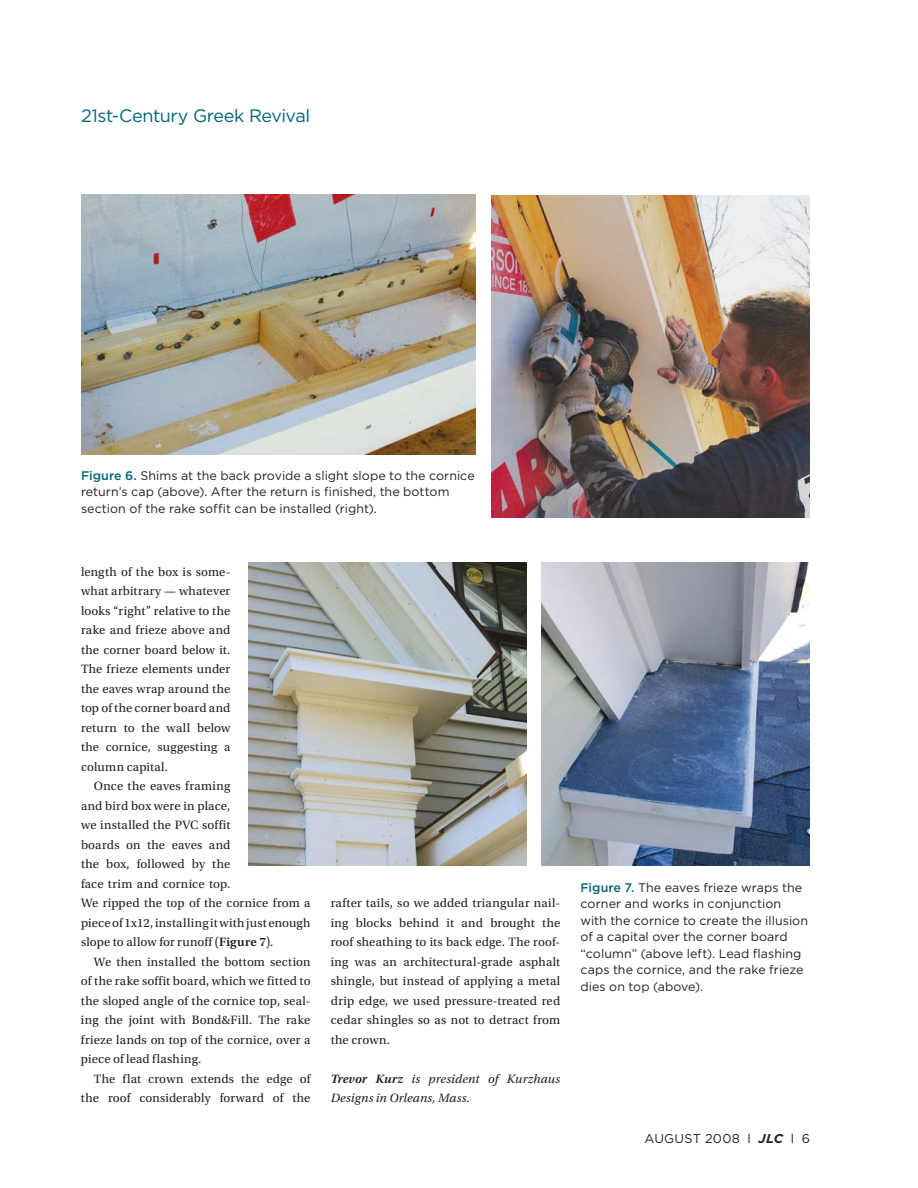
<style>
.page{position:relative;width:918px;height:1188px;background:#fff}
.page>*{position:absolute;margin:0;border:0;box-sizing:border-box;transform-origin:0 0}
.t1{font:18px "Gotham";letter-spacing:-.02em;color:#00677b}
.t2{font:12.75px/19.5px "Utopia Std";letter-spacing:.015em;color:#231f20;text-align:justify}
.t3{font:italic 12.75px/19.5px "Utopia Std";letter-spacing:.015em;color:#231f20}
.t4{font:12.75px "Gotham";letter-spacing:.02em;color:#231f20}
.t5{font:12.45px/16.5px "Gotham";letter-spacing:.005em;color:#231f20}
.s1{font-weight:500;color:#00677b}
.s2{font-weight:600}
.s3{font-weight:700;font-style:italic}
</style>
<div class="page">
<img style="left:248px;top:562px;width:278px;height:303px">
<img style="left:542px;top:562px;width:268px;height:303px">
<img style="left:81px;top:195px;width:395px;height:260px">
<img style="left:491px;top:196px;width:319px;height:321px">
<h1 class="t1" style="left:81px;top:108px;width:231px">21st-Century Greek Revival</h1>
<p class="t5" style="left:81px;top:468px;width:395px"><span class="s1">Figure 6.</span> Shims at the back provide a slight slope to the cornice return’s cap (above). After the return is finished, the bottom section of the rake soffit can be installed (right).</p>
<p class="t2" style="left:81px;top:563px;width:151px">length of the box is some&shy;what arbitrary — whatever looks “right” relative to the rake and frieze above and the corner board below it.<br>The frieze elements under the eaves wrap around the top of the corner board and return to the wall below the cornice, suggesting a column capital.</p>
<p class="t2" style="left:81px;top:778px;width:231px;text-align:left;text-indent:13px">Once the eaves framing<br>and bird box were in place,<br>we installed the PVC soffit<br>boards on the eaves and<br>the box, followed by the<br>face trim and cornice top.<br>We ripped the top of the cornice from a piece of 1x12, installing it with just enough slope to allow for runoff (<span class="s2">Figure 7</span>).</p>
<p class="t2" style="left:81px;top:953px;width:231px;text-indent:13px">We then installed the bottom section of the rake soffit board, which we fitted to the sloped angle of the cornice top, seal&shy;ing the joint with Bond&amp;Fill. The rake frieze lands on top of the cornice, over a piece of lead flashing.</p>
<p class="t2" style="left:81px;top:1070px;width:231px;text-align:right">The flat crown extends the edge of the roof considerably forward of the</p>
<p class="t2" style="left:331px;top:895px;width:231px">rafter tails, so we added triangular nail&shy;ing blocks behind it and brought the roof sheathing to its back edge. The roof&shy;ing was an architectural-grade asphalt shingle, but instead of applying a metal drip edge, we used pressure-treated red cedar shingles so as not to detract from the crown.</p>
<p class="t3" style="left:331px;top:1070px;width:231px"><span class="s2">Trevor Kurz</span> is president of Kurzhaus<br>Designs in Orleans, Mass.</p>
<p class="t5" style="left:580px;top:880px;width:229px"><span class="s1">Figure 7.</span> The eaves frieze wraps the corner and works in conjunction with the cornice to create the illusion of a capital over the corner board “column” (above left). Lead flashing caps the cornice, and the rake frieze dies on top (above).</p>
<p class="t4" style="left:644px;top:1132px;width:167px">AUGUST 2008 l <span class="s3">JLC</span> l 6</p>
</div>
